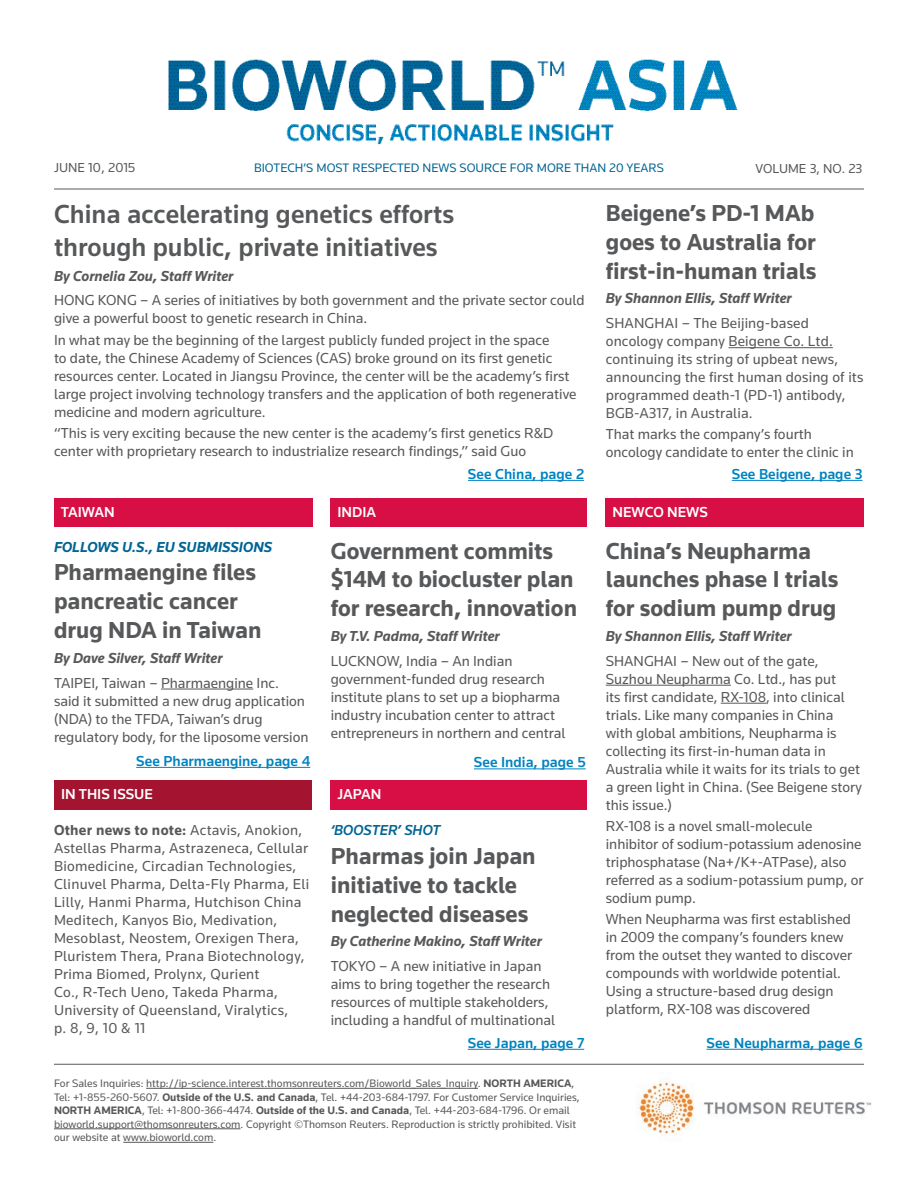
<style>
.page{position:relative;width:918px;height:1188px;background:#fff}
.page>*{position:absolute;margin:0;border:0;box-sizing:border-box;transform-origin:0 0}
.Headline{font:500 27px/32.4px "Knowledge";color:#57585a}
.Small_Headline{font:700 24px/28.8px "Knowledge";color:#57585a}
.Kicker{font:700 24px/28.8px "Knowledge";color:#57585a}
.Body{font:15px/18px "Knowledge";color:#57585a}
.Body-2{font:15px/18px "Knowledge";letter-spacing:.02em;color:#57585a}
.Byline{font:italic 700 15px "Knowledge";color:#57585a}
.t1{font:500 15px "Knowledge";color:#0083bf}
.t2{font:500 15px "Knowledge";color:#fff}
.Kicker-2{font:italic 700 15px "Knowledge";color:#006494}
.Kicker-3{font:italic 500 15px "Knowledge";color:#006494}
.t3{font:13.5px "Knowledge";color:#57585a}
.t4{font:12.75px "Knowledge";color:#006494}
.t5{font:11.25px/13.5px "Knowledge";color:#57585a}
.s1{font-weight:700}
</style>
<div class="page">
<hr style="left:146px;top:1088px;width:332px;height:1px;background:#57585a">
<hr style="left:54px;top:1129px;width:187px;height:1px;background:#57585a">
<hr style="left:123px;top:1142px;width:90px;height:1px;background:#57585a">
<hr style="left:54px;top:189px;width:810px;height:1px;background:#57585a">
<img style="left:613px;top:1049px;width:259px;height:90px">
<hr style="left:54px;top:1064px;width:810px;height:1px;background:#57585a">
<img style="left:168px;top:59px;width:570px;height:86px">
<hr style="left:468px;top:480px;width:116px;height:1px;background:#0083bf">
<hr style="left:732px;top:480px;width:130px;height:1px;background:#0083bf">
<hr style="left:474px;top:768px;width:112px;height:1px;background:#0083bf">
<hr style="left:136px;top:767px;width:174px;height:1px;background:#0083bf">
<div style="left:331px;top:498px;width:256px;height:28px;background:#d70f44"></div>
<hr style="left:707px;top:1049px;width:156px;height:1px;background:#0083bf">
<div style="left:606px;top:498px;width:258px;height:28px;background:#d70f44"></div>
<hr style="left:728px;top:347px;width:105px;height:1px;background:#57585a">
<hr style="left:161px;top:689px;width:92px;height:1px;background:#57585a">
<hr style="left:606px;top:685px;width:125px;height:1px;background:#57585a">
<hr style="left:721px;top:703px;width:45px;height:1px;background:#57585a">
<div style="left:54px;top:781px;width:258px;height:29px;background:#a41431"></div>
<div style="left:54px;top:498px;width:258px;height:28px;background:#d70f44"></div>
<div style="left:331px;top:781px;width:256px;height:29px;background:#d70f44"></div>
<hr style="left:468px;top:1049px;width:116px;height:1px;background:#0083bf">
<p class="t3" style="left:54px;top:160px;width:83px">JUNE 10, 2015</p>
<p class="t4" style="left:254px;top:160px;width:411px">BIOTECH’S MOST RESPECTED NEWS SOURCE FOR MORE THAN 20 YEARS</p>
<p class="t3" style="left:755px;top:160px;width:109px">VOLUME 3, NO. 23</p>
<p class="Headline" style="left:54px;top:198px;width:402px">China accelerating genetics efforts through public, private initiatives</p>
<p class="Byline" style="left:54px;top:266px;width:181px">By Cornelia Zou, Staff Writer</p>
<p class="Body" style="left:54px;top:291px;width:532px">HONG KONG – A series of initiatives by both government and the private sector could give a powerful boost to genetic research in China.</p>
<p class="Body" style="left:54px;top:330px;width:524px">In what may be the beginning of the largest publicly funded project in the space<br>to date, the Chinese Academy of Sciences (CAS) broke ground on its first genetic resources center. Located in Jiangsu Province, the center will be the academy’s first large project involving technology transfers and the application of both regenerative medicine and modern agriculture.</p>
<p class="Body" style="left:54px;top:424px;width:501px">“This is very exciting because the new center is the academy’s first genetics R&amp;D center with proprietary research to industrialize research findings,” said Guo</p>
<p class="Small_Headline" style="left:606px;top:198px;width:212px;text-align:justify">Beigene’s PD-1 MAb goes to Australia for first-in-human trials</p>
<p class="Byline" style="left:606px;top:289px;width:187px">By Shannon Ellis, Staff Writer</p>
<p class="Body" style="left:606px;top:314px;width:259px">SHANGHAI – The Beijing-based oncology company Beigene Co. Ltd. continuing its string of upbeat news, announcing the first human dosing of its programmed death-1 (PD-1) antibody, BGB-A317, in Australia.</p>
<p class="Body" style="left:606px;top:425px;width:249px">That marks the company’s fourth oncology candidate to enter the clinic in</p>
<p class="t2" style="left:61px;top:503px;width:56px">TAIWAN</p>
<p class="t2" style="left:338px;top:503px;width:40px">INDIA</p>
<p class="t1" style="left:468px;top:465px;width:118px">See China, page 2</p>
<p class="t1" style="left:732px;top:465px;width:132px">See Beigene, page 3</p>
<p class="t2" style="left:613px;top:503px;width:97px">NEWCO NEWS</p>
<p class="Kicker-2" style="left:54px;top:537px;width:220px">FOLLOWS U.S., EU SUBMISSIONS</p>
<p class="Kicker" style="left:54px;top:558px;width:209px">Pharmaengine files pancreatic cancer drug NDA in Taiwan</p>
<p class="Byline" style="left:54px;top:649px;width:170px">By Dave Silver, Staff Writer</p>
<p class="Body" style="left:54px;top:673px;width:256px">TAIPEI, Taiwan – Pharmaengine Inc.<br>said it submitted a new drug application (NDA) to the TFDA, Taiwan’s drug regulatory body, for the liposome version</p>
<p class="Small_Headline" style="left:331px;top:536px;width:248px">Government commits $14M to biocluster plan for research, innovation</p>
<p class="Byline" style="left:331px;top:627px;width:171px">By T.V. Padma, Staff Writer</p>
<p class="Body" style="left:331px;top:651px;width:236px">LUCKNOW, India – An Indian government-funded drug research institute plans to set up a biopharma industry incubation center to attract entrepreneurs in northern and central</p>
<p class="t1" style="left:136px;top:752px;width:176px">See Pharmaengine, page 4</p>
<p class="t1" style="left:474px;top:753px;width:113px">See India, page 5</p>
<p class="t2" style="left:61px;top:785px;width:93px">IN THIS ISSUE</p>
<p class="t2" style="left:338px;top:785px;width:45px">JAPAN</p>
<p class="Body-2" style="left:54px;top:821px;width:257px"><span class="s1">Other news to note:</span> Actavis, Anokion, Astellas Pharma, Astrazeneca, Cellular Biomedicine, Circadian Technologies, Clinuvel Pharma, Delta-Fly Pharma, Eli Lilly, Hanmi Pharma, Hutchison China Meditech, Kanyos Bio, Medivation, Mesoblast, Neostem, Orexigen Thera, Pluristem Thera, Prana Biotechnology, Prima Biomed, Prolynx, Qurient<br>Co., R-Tech Ueno, Takeda Pharma, University of Queensland, Viralytics,<br>p. 8, 9, 10 &amp; 11</p>
<p class="Kicker-3" style="left:331px;top:821px;width:111px">‘BOOSTER’ SHOT</p>
<p class="Kicker" style="left:331px;top:841px;width:206px">Pharmas join Japan initiative to tackle neglected diseases</p>
<p class="Byline" style="left:331px;top:932px;width:213px">By Catherine Makino, Staff Writer</p>
<p class="Body" style="left:331px;top:957px;width:226px">TOKYO – A new initiative in Japan aims to bring together the research resources of multiple stakeholders, including a handful of multinational</p>
<p class="t1" style="left:468px;top:1034px;width:118px">See Japan, page 7</p>
<p class="t5" style="left:54px;top:1076px;width:527px">For Sales Inquiries: http://ip-science.interest.thomsonreuters.com/Bioworld_Sales_Inquiry. <span class="s1">NORTH AMERICA</span>, Tel: +1-855-260-5607. <span class="s1">Outside of the U.S. and Canada</span>, Tel. +44-203-684-1797. For Customer Service Inquiries, <span class="s1">NORTH AMERICA</span>, Tel: +1-800-366-4474. <span class="s1">Outside of the U.S. and Canada</span>, Tel. +44-203-684-1796. Or email bioworld.support@thomsonreuters.com. Copyright ©Thomson Reuters. Reproduction is strictly prohibited. Visit our website at www.bioworld.com.</p>
<p class="Small_Headline" style="left:606px;top:536px;width:234px">China’s Neupharma launches phase I trials for sodium pump drug</p>
<p class="Byline" style="left:606px;top:627px;width:187px">By Shannon Ellis, Staff Writer</p>
<p class="Body" style="left:606px;top:651px;width:258px">SHANGHAI – New out of the gate, Suzhou Neupharma Co. Ltd., has put<br>its first candidate, RX-108, into clinical trials. Like many companies in China with global ambitions, Neupharma is collecting its first-in-human data in Australia while it waits for its trials to get a green light in China. (See Beigene story this issue.)</p>
<p class="Body" style="left:606px;top:817px;width:259px">RX-108 is a novel small-molecule inhibitor of sodium-potassium adenosine triphosphatase (Na+/K+-ATPase), also referred as a sodium-potassium pump, or sodium pump.</p>
<p class="Body" style="left:606px;top:910px;width:248px">When Neupharma was first established in 2009 the company’s founders knew from the outset they wanted to discover compounds with worldwide potential.<br>Using a structure-based drug design platform, RX-108 was discovered</p>
<p class="t1" style="left:707px;top:1034px;width:157px">See Neupharma, page 6</p>
</div>
